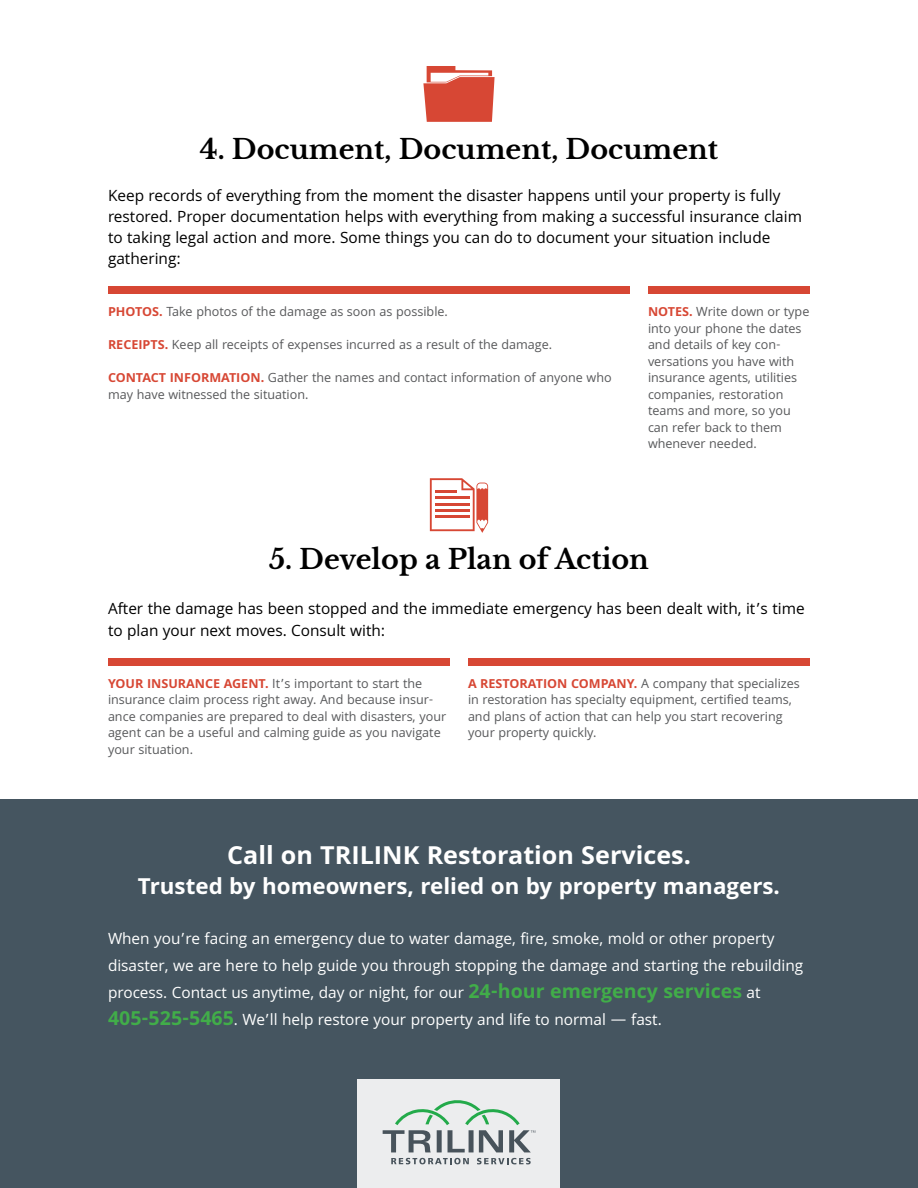
<style>
.page{position:relative;width:918px;height:1188px;background:#fff}
.page>*{position:absolute;margin:0;border:0;box-sizing:border-box;transform-origin:0 0}
.t1{font:700 27px "Libre Baskerville";color:#000}
.t2{font:700 27px "Khula";color:#fff}
.t3{font:700 24px "Khula";color:#fff}
.t4{font:16.5px/21px "Khula";color:#000}
.t5{font:16.5px/27px "Khula";color:#fff}
.t6{font:13.5px/16.5px "Khula";color:#58595b}
.s1{font-weight:700;color:#d74734}
.s2{font-weight:700;font-size:21px;color:#41ad49}
</style>
<div class="page">
<div style="left:0;top:799px;width:918px;height:389px;background:#455560"></div>
<svg style="left:423px;top:66px;width:72px;height:56px;background:#de6a5b"></svg>
<div style="left:648px;top:287px;width:162px;height:7px;background:#d74734"></div>
<div style="left:108px;top:287px;width:522px;height:7px;background:#d74734"></div>
<div style="left:108px;top:659px;width:342px;height:7px;background:#d74734"></div>
<div style="left:468px;top:659px;width:342px;height:7px;background:#d74734"></div>
<svg style="left:430px;top:478px;width:58px;height:55px"></svg>
<hr style="left:435px;top:490px;width:22px;height:3px;background:#d74734">
<hr style="left:435px;top:497px;width:34px;height:2px;background:#d74734">
<hr style="left:435px;top:503px;width:34px;height:2px;background:#d74734">
<hr style="left:435px;top:509px;width:34px;height:3px;background:#d74734">
<hr style="left:435px;top:516px;width:34px;height:2px;background:#d74734">
<div style="left:358px;top:1080px;width:202px;height:108px;background:#ecedee"></div>
<svg style="left:383px;top:1100px;width:152px;height:52px"></svg>
<svg style="left:391px;top:1158px;width:78px;height:6px"></svg>
<svg style="left:477px;top:1158px;width:54px;height:6px"></svg>
<h1 class="t1" style="left:200px;top:132px;width:520px">4. Document, Document, Document</h1>
<p class="t4" style="left:108px;top:184px;width:695px">Keep records of everything from the moment the disaster happens until your property is fully restored. Proper documentation helps with everything from making a successful insurance claim to taking legal action and more. Some things you can do to document your situation include gathering:</p>
<p class="t6" style="left:648px;top:303px;width:163px"><span class="s1">NOTES.</span> Write down or type into your phone the dates and details of key con&shy;versations you have with insurance agents, utilities companies, restoration teams and more, so you can refer back to them whenever needed.</p>
<p class="t6" style="left:108px;top:303px;width:341px"><span class="s1">PHOTOS.</span> Take photos of the damage as soon as possible.</p>
<p class="t6" style="left:108px;top:336px;width:446px"><span class="s1">RECEIPTS.</span> Keep all receipts of expenses incurred as a result of the damage.</p>
<p class="t6" style="left:108px;top:369px;width:505px"><span class="s1">CONTACT INFORMATION.</span> Gather the names and contact information of anyone who may have witnessed the situation.</p>
<h1 class="t1" style="left:269px;top:543px;width:381px">5. Develop a Plan of Action</h1>
<p class="t4" style="left:108px;top:597px;width:698px;line-height:22.5px">After the damage has been stopped and the immediate emergency has been dealt with, it’s time to plan your next moves. Consult with:</p>
<p class="t6" style="left:108px;top:675px;width:340px"><span class="s1">YOUR INSURANCE AGENT.</span> It’s important to start the insurance claim process right away. And because insur&shy;ance companies are prepared to deal with disasters, your agent can be a useful and calming guide as you navigate your situation.</p>
<p class="t6" style="left:468px;top:675px;width:333px"><span class="s1">A RESTORATION COMPANY.</span> A company that specializes in restoration has specialty equipment, certified teams, and plans of action that can help you start recovering your property quickly.</p>
<h1 class="t2" style="left:227px;top:839px;width:465px">Call on TRILINK Restoration Services.</h1>
<h2 class="t3" style="left:138px;top:872px;width:644px">Trusted by homeowners, relied on by property managers.</h2>
<p class="t5" style="left:108px;top:924px;width:697px">When you’re facing an emergency due to water damage, fire, smoke, mold or other property disaster, we are here to help guide you through stopping the damage and starting the rebuilding process. Contact us anytime, day or night, for our <span class="s2">24-hour emergency services</span> at <span class="s2">405-525-5465</span>. We’ll help restore your property and life to normal — fast.</p>
</div>
